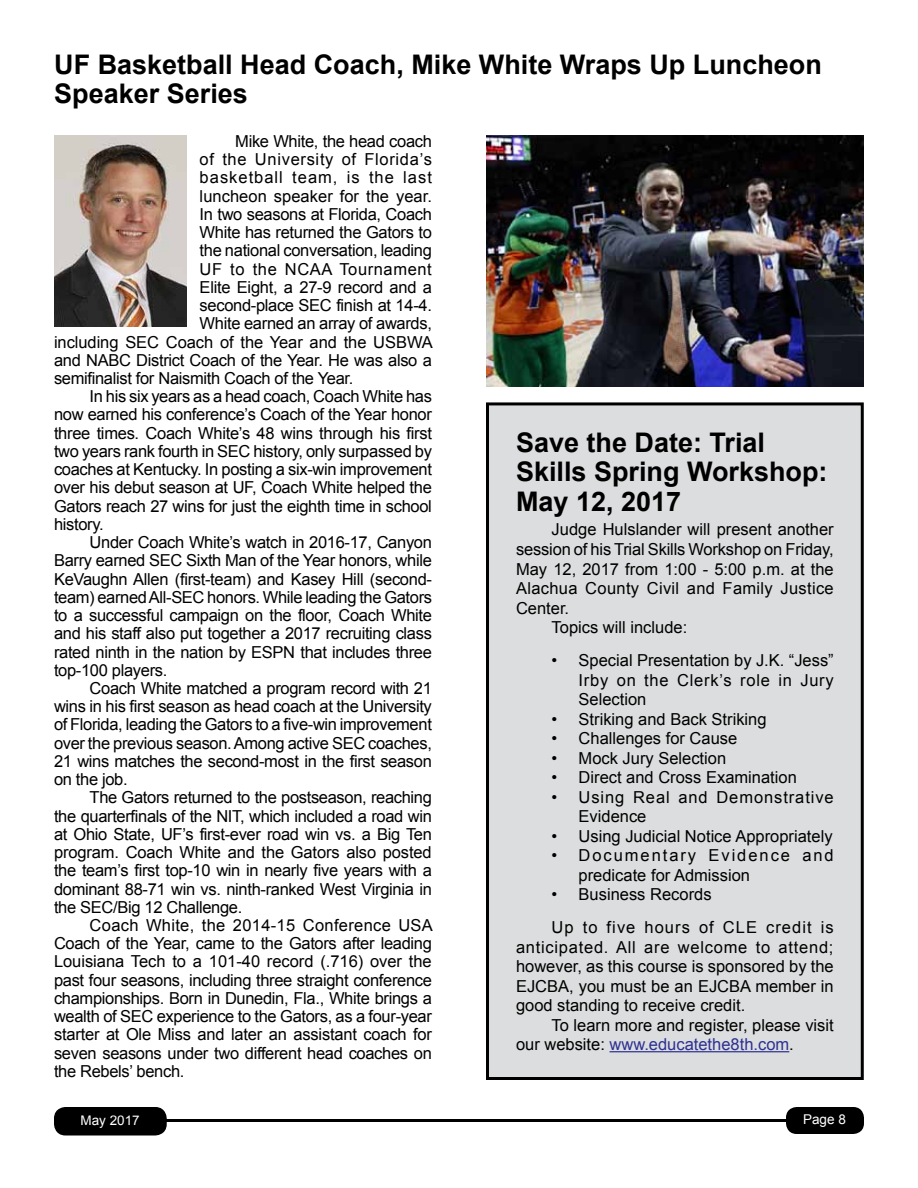
<style>
.page{position:relative;width:918px;height:1188px;background:#fff}
.page>*{position:absolute;margin:0;border:0;box-sizing:border-box;transform-origin:0 0}
.t1{font:700 27px/29.2px "Arial";color:#000}
.t2{font:16.5px/19.5px "Arial";letter-spacing:-.02em;color:#000;text-align:justify}
.t3{font:16.5px/19.5px "Arial";color:#000}
.t4{font:16.5px "Arial";letter-spacing:.02em;color:#000}
.t5{font:16.5px/19.5px "Arial";letter-spacing:.12em;color:#000}
.t6{font:16.5px/33px "Arial";letter-spacing:.065em;color:#000}
.t7{font:16.5px/19.5px "Arial";letter-spacing:.055em;color:#000}
.t8{font:16.5px "Arial";letter-spacing:.04em;color:#000}
.t9{font:16.5px "Arial";letter-spacing:.005em;color:#000}
.t10{font:16.5px "Arial";letter-spacing:.06em;color:#000}
.t11{font:16.5px "Arial";letter-spacing:.035em;color:#000}
.t12{font:13.5px "Arial";color:#fff}
.s1{color:#2e3192}
</style>
<div class="page">
<div style="left:55px;top:1108px;width:111px;height:27px;background:#000;border-radius:11px"></div>
<div style="left:54px;top:1107px;width:113px;height:29px;border:2px solid #000;border-radius:11px"></div>
<div style="left:786px;top:1107px;width:78px;height:27px;background:#000;border-radius:11px"></div>
<hr style="left:81px;top:1119px;width:736px;height:3px;background:#000">
<img style="left:487px;top:135px;width:377px;height:251px">
<img style="left:54px;top:135px;width:132px;height:191px">
<div style="left:488px;top:404px;width:374px;height:674px;background:#dcddde"></div>
<hr style="left:610px;top:1051px;width:179px;height:1px;background:#2e3192">
<div style="left:486px;top:402px;width:378px;height:678px;border:3px solid #000"></div>
<h1 class="t1" style="left:54px;top:50px;width:769px">UF Basketball Head Coach, Mike White Wraps Up Luncheon<br>Speaker Series</h1>
<p class="t2" style="left:235px;top:132px;width:198px">Mike White, the head coach</p>
<p class="t8" style="left:200px;top:149px;width:234px">of the University of Florida’s</p>
<p class="t10" style="left:200px;top:167px;width:234px">basketball team, is the last</p>
<p class="t9" style="left:200px;top:185px;width:234px">luncheon speaker for the year.</p>
<p class="t2" style="left:200px;top:205px;width:234px">In two seasons at Florida, Coach</p>
<p class="t2" style="left:200px;top:223px;width:234px">White has returned the Gators to</p>
<p class="t2" style="left:200px;top:241px;width:234px">the national conversation, leading</p>
<p class="t11" style="left:200px;top:258px;width:234px">UF to the NCAA Tournament</p>
<p class="t2" style="left:200px;top:278px;width:234px">Elite Eight, a 27-9 record and a</p>
<p class="t2" style="left:200px;top:296px;width:234px">second-place SEC finish at 14-4.</p>
<p class="t2" style="left:200px;top:314px;width:234px">White earned an array of awards,</p>
<p class="t2" style="left:54px;top:332px;width:380px">including SEC Coach of the Year and the USBWA</p>
<p class="t2" style="left:54px;top:350px;width:379px">and NABC District Coach of the Year. He was also a</p>
<p class="t2" style="left:54px;top:369px;width:301px">semifinalist for Naismith Coach of the Year.</p>
<p class="t2" style="left:90px;top:387px;width:344px">In his six years as a head coach, Coach White has</p>
<p class="t2" style="left:54px;top:405px;width:379px">now earned his conference’s Coach of the Year honor</p>
<p class="t2" style="left:54px;top:423px;width:379px">three times. Coach White’s 48 wins through his first</p>
<p class="t2" style="left:54px;top:442px;width:379px">two years rank fourth in SEC history, only surpassed by</p>
<p class="t2" style="left:54px;top:460px;width:379px">coaches at Kentucky. In posting a six-win improvement</p>
<p class="t2" style="left:54px;top:478px;width:379px">over his debut season at UF, Coach White helped the</p>
<p class="t2" style="left:54px;top:496px;width:379px">Gators reach 27 wins for just the eighth time in school</p>
<p class="t2" style="left:54px;top:515px;width:51px">history.</p>
<p class="t2" style="left:90px;top:533px;width:344px">Under Coach White’s watch in 2016-17, Canyon</p>
<p class="t2" style="left:54px;top:551px;width:379px">Barry earned SEC Sixth Man of the Year honors, while</p>
<p class="t2" style="left:54px;top:569px;width:380px">KeVaughn Allen (first-team) and Kasey Hill (second-</p>
<p class="t2" style="left:54px;top:587px;width:380px">team) earned All-SEC honors. While leading the Gators</p>
<p class="t2" style="left:54px;top:606px;width:380px">to a successful campaign on the floor, Coach White</p>
<p class="t2" style="left:54px;top:624px;width:379px">and his staff also put together a 2017 recruiting class</p>
<p class="t2" style="left:54px;top:642px;width:379px">rated ninth in the nation by ESPN that includes three</p>
<p class="t2" style="left:54px;top:660px;width:115px">top-100 players.</p>
<p class="t2" style="left:90px;top:679px;width:344px">Coach White matched a program record with 21</p>
<p class="t2" style="left:54px;top:697px;width:379px">wins in his first season as head coach at the University</p>
<p class="t2" style="left:54px;top:715px;width:379px">of Florida, leading the Gators to a five-win improvement</p>
<p class="t2" style="left:54px;top:733px;width:379px">over the previous season. Among active SEC coaches,</p>
<p class="t2" style="left:54px;top:752px;width:379px">21 wins matches the second-most in the first season</p>
<p class="t2" style="left:54px;top:770px;width:75px">on the job.</p>
<p class="t2" style="left:90px;top:788px;width:344px">The Gators returned to the postseason, reaching</p>
<p class="t2" style="left:54px;top:806px;width:379px">the quarterfinals of the NIT, which included a road win</p>
<p class="t2" style="left:54px;top:824px;width:379px">at Ohio State, UF’s first-ever road win vs. a Big Ten</p>
<p class="t2" style="left:54px;top:843px;width:379px">program. Coach White and the Gators also posted</p>
<p class="t2" style="left:54px;top:861px;width:379px">the team’s first top-10 win in nearly five years with a</p>
<p class="t2" style="left:54px;top:879px;width:379px">dominant 88-71 win vs. ninth-ranked West Virginia in</p>
<p class="t2" style="left:54px;top:897px;width:190px">the SEC/Big 12 Challenge.</p>
<p class="t4" style="left:90px;top:914px;width:345px">Coach White, the 2014-15 Conference USA</p>
<p class="t2" style="left:54px;top:934px;width:379px">Coach of the Year, came to the Gators after leading</p>
<p class="t3" style="left:54px;top:952px;width:379px">Louisiana Tech to a 101-40 record (.716) over the</p>
<p class="t2" style="left:54px;top:970px;width:379px">past four seasons, including three straight conference</p>
<p class="t2" style="left:54px;top:989px;width:379px">championships. Born in Dunedin, Fla., White brings a</p>
<p class="t2" style="left:54px;top:1007px;width:379px">wealth of SEC experience to the Gators, as a four-year</p>
<p class="t2" style="left:54px;top:1025px;width:380px">starter at Ole Miss and later an assistant coach for</p>
<p class="t2" style="left:54px;top:1043px;width:379px">seven seasons under two different head coaches on</p>
<p class="t2" style="left:54px;top:1062px;width:132px">the Rebels’ bench.</p>
<h1 class="t1" style="left:516px;top:429px;width:313px">Save the Date: Trial<br>Skills Spring Workshop:<br>May 12, 2017</h1>
<p class="t3" style="left:552px;top:520px;width:284px">Judge Hulslander will present another</p>
<p class="t2" style="left:516px;top:540px;width:319px">session of his Trial Skills Workshop on Friday,</p>
<p class="t3" style="left:516px;top:559px;width:319px">May 12, 2017 from 1:00 - 5:00 p.m. at the</p>
<p class="t4" style="left:516px;top:577px;width:319px">Alachua County Civil and Family Justice</p>
<p class="t2" style="left:516px;top:598px;width:55px">Center.</p>
<p class="t3" style="left:552px;top:618px;width:137px">Topics will include:</p>
<p class="t2" style="left:579px;top:651px;width:257px;text-indent:-27px">• Special Presentation by J.K. “Jess” Irby on the Clerk’s role in Jury Selection</p>
<p class="t3" style="left:552px;top:709px;width:216px">• Striking and Back Striking</p>
<p class="t3" style="left:552px;top:729px;width:187px">• Challenges for Cause</p>
<p class="t3" style="left:552px;top:748px;width:176px">• Mock Jury Selection</p>
<p class="t3" style="left:552px;top:768px;width:247px">• Direct and Cross Examination</p>
<p class="t7" style="left:579px;top:787px;width:257px;text-indent:-27px">• Using Real and Demonstrative<br>Evidence</p>
<p class="t3" style="left:552px;top:826px;width:283px">• Using Judicial Notice Appropriately</p>
<p class="t5" style="left:579px;top:846px;width:257px;text-indent:-27px">• Documentary Evidence and predicate for Admission</p>
<p class="t6" style="left:552px;top:878px;width:284px">• Business Records<br>Up to five hours of CLE credit is</p>
<p class="t2" style="left:516px;top:937px;width:319px">anticipated. All are welcome to attend; however, as this course is sponsored by the EJCBA, you must be an EJCBA member in good standing to receive credit.</p>
<p class="t3" style="left:516px;top:1015px;width:319px;text-indent:36px">To learn more and register, please visit our website: <span class="s1">www.educatethe8th.com</span>.</p>
<p class="t12" style="left:81px;top:1111px;width:61px">May 2017</p>
<p class="t12" style="left:803px;top:1111px;width:44px">Page 8</p>
</div>
